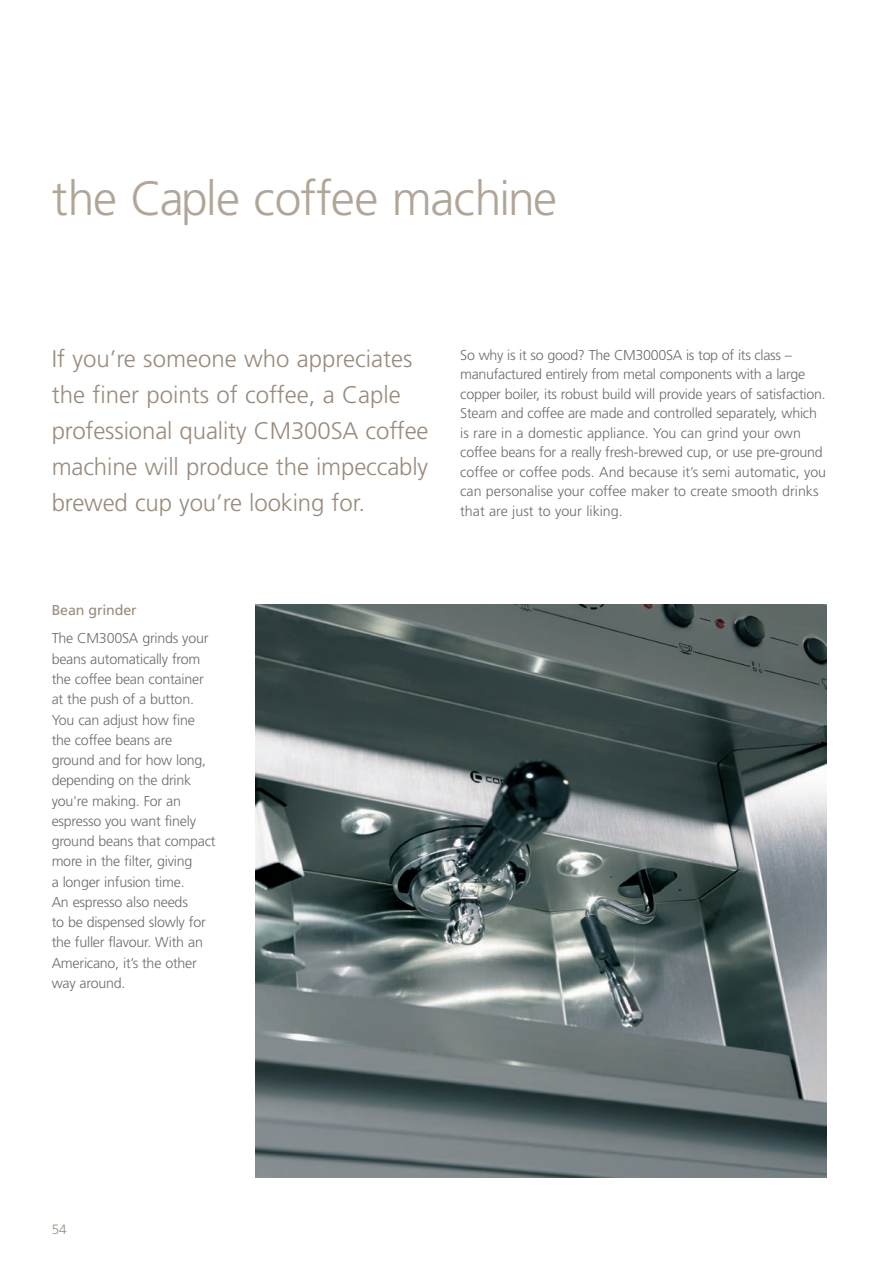
<style>
.page{position:relative;width:894px;height:1263px;background:#fff}
.page>*{position:absolute;margin:0;border:0;box-sizing:border-box;transform-origin:0 0}
.t1{font:300 48px "Frutiger";letter-spacing:-.03em;color:#b1a598}
.t2{font:300 24px/36px "Frutiger";letter-spacing:-.005em;color:#998b7d}
.t3{font:300 14.25px/20.2px "Frutiger";letter-spacing:-.015em;color:#6c6d70}
.t4{font:14.25px "Frutiger";letter-spacing:-.01em;color:#998b7d}
.t5{font:300 13.5px "Frutiger";color:#998b7d}
</style>
<div class="page">
<svg style="left:255px;top:604px;width:572px;height:574px;background:#657171"></svg>
<h1 class="t1" style="left:52px;top:179px;width:507px">the Caple coffee machine</h1>
<h2 class="t2" style="left:52px;top:342px;width:378px">If you’re someone who appreciates the finer points of coffee, a Caple professional quality CM300SA coffee machine will produce the impeccably brewed cup you’re looking for.</h2>
<p class="t3" style="left:460px;top:346px;width:367px;line-height:19.5px">So why is it so good? The CM3000SA is top of its class – manufactured entirely from metal components with a large copper boiler, its robust build will provide years of satisfaction.<br>Steam and coffee are made and controlled separately, which is rare in a domestic appliance. You can grind your own coffee beans for a really fresh-brewed cup, or use pre-ground coffee or coffee pods. And because it’s semi automatic, you can personalise your coffee maker to create smooth drinks that are just to your liking.</p>
<p class="t4" style="left:52px;top:604px;width:86px">Bean grinder</p>
<p class="t3" style="left:52px;top:629px;width:165px">The CM300SA grinds your beans automatically from the coffee bean container at the push of a button.<br>You can adjust how fine the coffee beans are ground and for how long, depending on the drink you're making. For an espresso you want finely ground beans that compact more in the filter, giving<br>a longer infusion time.<br>An espresso also needs<br>to be dispensed slowly for the fuller flavour. With an<br>Americano, it’s the other way around.</p>
<p class="t5" style="left:52px;top:1224px;width:16px">54</p>
</div>
